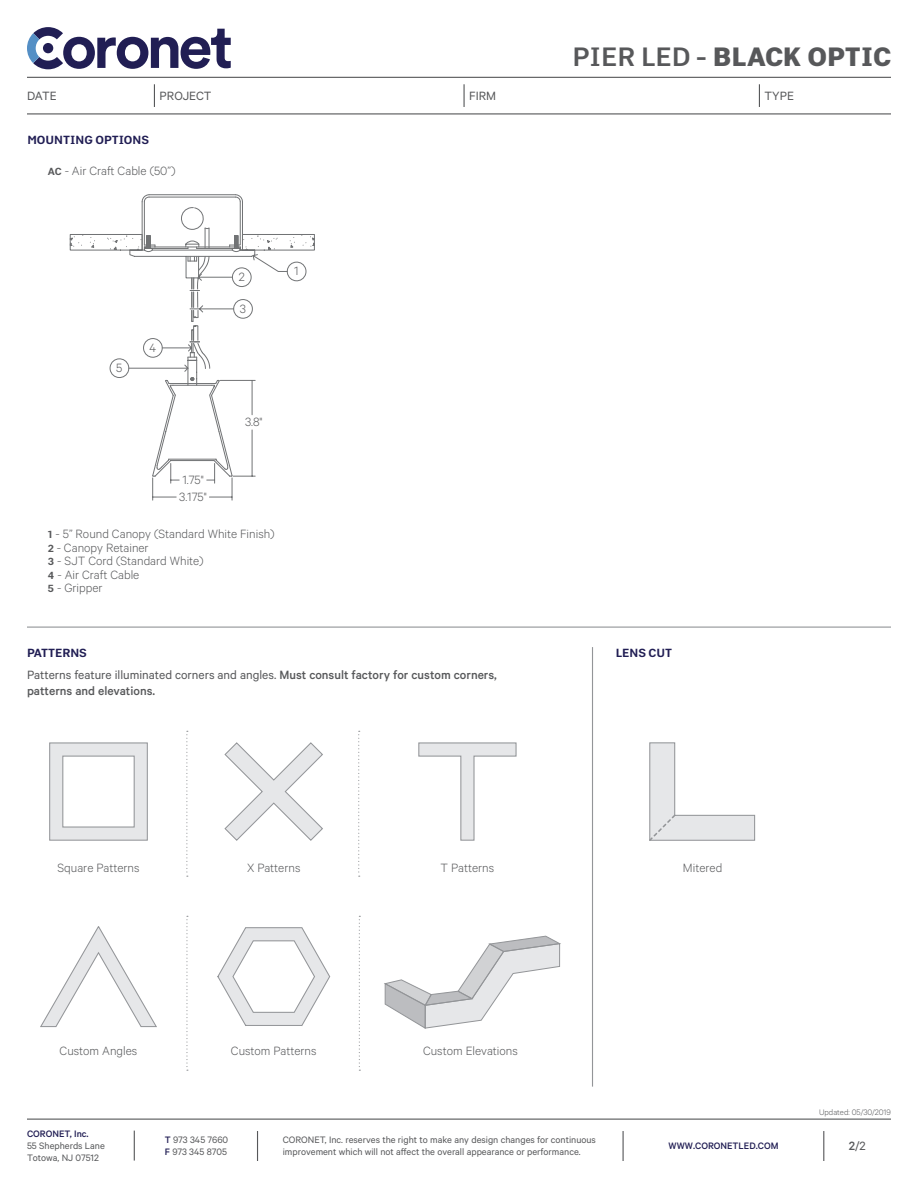
<style>
.page{position:relative;width:918px;height:1188px;background:#fff}
.page>*{position:absolute;margin:0;border:0;box-sizing:border-box;transform-origin:0 0}
.t1{font:27px "Abitare Sans 800 wt";color:#57585a}
.Description_Text{font:300 13.5px/17.5px "Calibre";color:#57585a}
.Text{font:500 13.5px/15.8px "Calibre";color:#57585a}
.t2{font:13.5px "Calibre";color:#57585a}
.Blue_Head{font:12px "Abitare Sans 600 wt";color:#211e54}
.t3{font:10.5px/12px "Calibre";color:#57585a}
.t4{font:500 10.5px "Calibre";color:#211e54}
.t5{font:300 9px "Calibre";color:#57585a}
.s1{font-family:"Abitare Sans 500 wt"}
.s2{font-family:"Abitare Sans 600 wt";font-weight:400;font-size:10.5px}
.s3{font-weight:400}
.s4{font-weight:500;color:#211e54}
.s5{font-weight:500}
</style>
<div class="page">
<hr style="left:27px;top:77px;width:864px;height:1px;background:#57585a">
<hr style="left:27px;top:113px;width:864px;height:1px;background:#57585a">
<svg style="left:27px;top:27px;width:204px;height:42px"></svg>
<svg style="left:154px;top:84px;width:1px;height:23px"></svg>
<svg style="left:464px;top:84px;width:1px;height:23px"></svg>
<svg style="left:759px;top:84px;width:1px;height:23px"></svg>
<hr style="left:27px;top:1119px;width:864px;height:1px;background:#57585a">
<hr style="left:134px;top:1131px;width:1px;height:30px;background:#57585a">
<hr style="left:257px;top:1131px;width:1px;height:30px;background:#57585a">
<hr style="left:623px;top:1131px;width:1px;height:30px;background:#57585a">
<hr style="left:823px;top:1131px;width:1px;height:30px;background:#57585a">
<hr style="left:592px;top:647px;width:1px;height:440px;background:#939598">
<hr style="left:27px;top:627px;width:864px;height:1px;background:#939598">
<svg style="left:186px;top:731px;width:2px;height:146px"></svg>
<svg style="left:358px;top:731px;width:2px;height:146px"></svg>
<svg style="left:359px;top:916px;width:1px;height:155px"></svg>
<svg style="left:186px;top:916px;width:2px;height:155px"></svg>
<svg style="left:418px;top:743px;width:98px;height:98px"></svg>
<svg style="left:218px;top:927px;width:112px;height:99px"></svg>
<svg style="left:49px;top:743px;width:99px;height:98px"></svg>
<div style="left:63px;top:756px;width:71px;height:71px;border:1px solid #939598"></div>
<svg style="left:225px;top:742px;width:98px;height:99px"></svg>
<svg style="left:40px;top:926px;width:117px;height:101px"></svg>
<svg style="left:649px;top:743px;width:106px;height:98px"></svg>
<svg style="left:385px;top:936px;width:176px;height:93px"></svg>
<svg style="left:69px;top:234px;width:246px;height:17px"></svg>
<svg style="left:109px;top:194px;width:198px;height:307px"></svg>
<h1 class="t1" style="left:573px;top:40px;width:320px"><span class="s1">PIER LED -</span> BLACK OPTIC</h1>
<p class="t2" style="left:27px;top:88px;width:31px">DATE</p>
<p class="t2" style="left:160px;top:88px;width:53px">PROJECT</p>
<p class="t2" style="left:469px;top:88px;width:28px">FIRM</p>
<p class="t2" style="left:765px;top:88px;width:31px">TYPE</p>
<p class="Blue_Head" style="left:27px;top:133px;width:123px">MOUNTING OPTIONS</p>
<p class="Description_Text" style="left:48px;top:162px;width:129px"><span class="s2">AC</span> - Air Craft Cable (50”)</p>
<p class="Description_Text" style="left:116px;top:358px;width:8px">5</p>
<p class="Description_Text" style="left:150px;top:338px;width:8px">4</p>
<p class="Description_Text" style="left:179px;top:470px;width:29px">1.75"<br>3.175"</p>
<p class="Description_Text" style="left:239px;top:268px;width:7px">2</p>
<p class="Description_Text" style="left:240px;top:299px;width:8px">3</p>
<p class="Description_Text" style="left:245px;top:413px;width:19px">3.8"</p>
<p class="Description_Text" style="left:48px;top:525px;width:228px"><span class="s2">1</span> - 5” Round Canopy (Standard White Finish)</p>
<p class="Description_Text" style="left:48px;top:538px;width:102px"><span class="s2">2</span> - Canopy Retainer</p>
<p class="Description_Text" style="left:48px;top:552px;width:157px"><span class="s2">3</span> - SJT Cord (Standard White)</p>
<p class="Description_Text" style="left:48px;top:565px;width:93px"><span class="s2">4</span> - Air Craft Cable</p>
<p class="Description_Text" style="left:48px;top:579px;width:56px"><span class="s2">5</span> - Gripper</p>
<p class="Description_Text" style="left:294px;top:262px;width:6px">1</p>
<p class="Blue_Head" style="left:27px;top:646px;width:61px">PATTERNS</p>
<p class="Text" style="left:27px;top:666px;width:471px"><span class="s3">Patterns feature illuminated corners and angles.</span> Must consult factory for custom corners, patterns and elevations.</p>
<p class="Description_Text" style="left:58px;top:858px;width:83px">Square Patterns</p>
<p class="Description_Text" style="left:247px;top:858px;width:55px">X Patterns</p>
<p class="Description_Text" style="left:60px;top:1042px;width:79px">Custom Angles</p>
<p class="Description_Text" style="left:231px;top:1042px;width:87px">Custom Patterns</p>
<p class="Description_Text" style="left:441px;top:858px;width:55px">T Patterns</p>
<p class="Description_Text" style="left:423px;top:1042px;width:96px">Custom Elevations</p>
<p class="Blue_Head" style="left:616px;top:646px;width:58px">LENS CUT</p>
<p class="Description_Text" style="left:683px;top:858px;width:41px">Mitered</p>
<p class="t5" style="left:819px;top:1107px;width:73px">Updated: 05/30/2019</p>
<p class="t4" style="left:27px;top:1128px;width:63px">CORONET, Inc.</p>
<p class="t3" style="left:27px;top:1139px;width:79px">55 Shepherds Lane<br>Totowa, NJ 07512</p>
<p class="t3" style="left:165px;top:1134px;width:65px"><span class="s4">T</span> 973 345 7660<br><span class="s4">F</span> 973 345 8705</p>
<p class="t4" style="left:669px;top:1140px;width:111px">WWW.CORONETLED.COM</p>
<p class="t3" style="left:283px;top:1134px;width:315px">CORONET, Inc. reserves the right to make any design changes for continuous improvement which will not affect the overall appearance or performance.</p>
<p class="t2" style="left:849px;top:1138px;width:18px"><span class="s5">2</span>/2</p>
</div>
